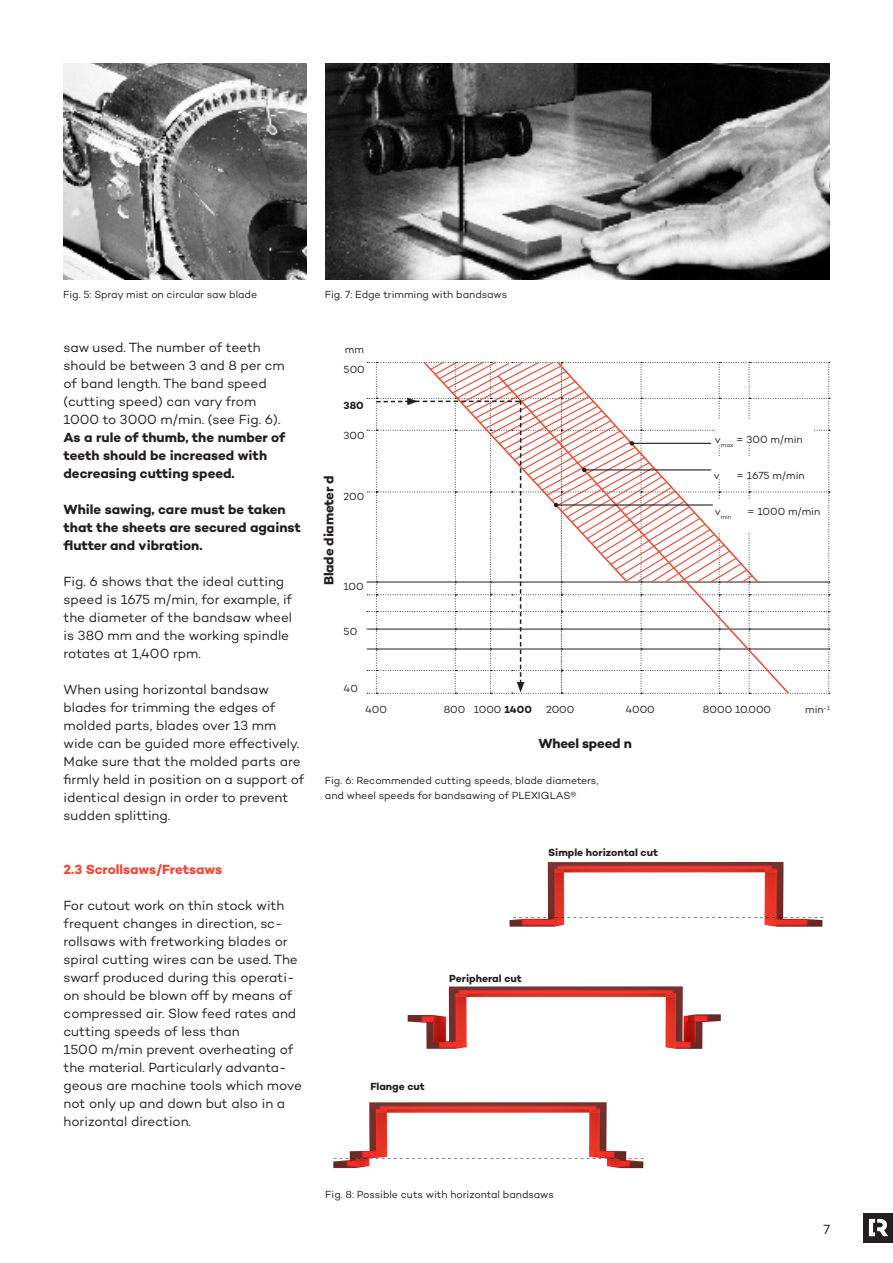
<style>
.page{position:relative;width:893px;height:1263px;background:#fff}
.page>*{position:absolute;margin:0;border:0;box-sizing:border-box;transform-origin:0 0}
.t1{font:13.5px/18px "Campton";letter-spacing:-.005em;color:#231f20}
.t2{font:700 13.5px/18px "Campton";color:#231f20}
.t3{font:700 13.5px "Campton";letter-spacing:-.005em;color:#ef4835}
.t4{font:700 13.5px "Campton";letter-spacing:-.02em;color:#231f20}
.t5{font:10.5px/15px "Campton";color:#231f20}
.t6{font:700 10.5px "Campton";letter-spacing:-.005em;color:#231f20}
.t7{font:6.15px "Campton";color:#231f20}
.s1{font-weight:700}
</style>
<div class="page">
<div style="left:863px;top:1213px;width:30px;height:29px;background:#231f20"></div>
<svg style="left:869px;top:1219px;width:19px;height:17px"></svg>
<img style="left:64px;top:64px;width:242px;height:216px">
<img style="left:325px;top:63px;width:505px;height:217px">
<svg style="left:367px;top:361px;width:463px;height:333px"></svg>
<img style="left:333px;top:861px;width:491px;height:308px">
<svg style="left:449px;top:964px;width:147px;height:21px"></svg>
<div style="left:370px;top:1081px;width:176px;height:19px;background:#fff"></div>
<p class="t5" style="left:63px;top:286px;width:196px">Fig. 5: Spray mist on circular saw blade</p>
<p class="t5" style="left:325px;top:286px;width:184px">Fig. 7: Edge trimming with bandsaws</p>
<p class="t1" style="left:64px;top:338px;width:223px">saw used. The number of teeth should be between 3 and 8 per cm of band length. The band speed (cutting speed) can vary from<br>1000 to 3000 m/min. (see Fig. 6).</p>
<p class="t2" style="left:64px;top:428px;width:223px">As a rule of thumb, the number of teeth should be increased with decreasing cutting speed.</p>
<p class="t2" style="left:64px;top:500px;width:239px">While sawing, care must be taken that the sheets are secured against flutter and vibration.</p>
<p class="t1" style="left:64px;top:572px;width:230px">Fig. 6 shows that the ideal cutting speed is 1675 m/min, for example, if the diameter of the bandsaw wheel is 380 mm and the working spindle rotates at 1,400 rpm.</p>
<p class="t1" style="left:64px;top:680px;width:242px">When using horizontal bandsaw blades for trimming the edges of molded parts, blades over 13 mm wide can be guided more effectively.<br>Make sure that the molded parts are firmly held in position on a support of identical design in order to prevent sudden splitting.</p>
<p class="t3" style="left:64px;top:860px;width:160px">2.3 Scrollsaws/Fretsaws</p>
<p class="t1" style="left:64px;top:896px;width:240px">For cutout work on thin stock with frequent changes in direction, sc&shy;rollsaws with fretworking blades or spiral cutting wires can be used. The swarf produced during this operati&shy;on should be blown off by means of compressed air. Slow feed rates and cutting speeds of less than<br>1500 m/min prevent overheating of the material. Particularly advanta&shy;geous are machine tools which move not only up and down but also in a horizontal direction.</p>
<p class="t5" style="left:345px;top:342px;width:20px">mm</p>
<p class="t5" style="left:344px;top:361px;width:23px">500</p>
<p class="t6" style="left:344px;top:399px;width:22px">380</p>
<p class="t5" style="left:344px;top:427px;width:22px">300</p>
<p class="t4" style="left:320px;top:585px;width:111px;rotate:-90deg">Blade diameter d</p>
<p class="t5" style="left:344px;top:489px;width:22px">200</p>
<p class="t5" style="left:344px;top:579px;width:21px">100</p>
<p class="t5" style="left:344px;top:624px;width:15px">50</p>
<p class="t5" style="left:715px;top:432px;width:89px">v<sub>max</sub> = 300 m/min</p>
<p class="t5" style="left:714px;top:468px;width:8px">v</p>
<p class="t5" style="left:736px;top:468px;width:70px">= 1675 m/min</p>
<p class="t7" style="left:715px;top:513px;width:18px"><sup>v</sup>min</p>
<p class="t5" style="left:747px;top:504px;width:74px">= 1000 m/min</p>
<p class="t5" style="left:344px;top:681px;width:16px">40</p>
<p class="t5" style="left:365px;top:702px;width:23px">400</p>
<p class="t5" style="left:444px;top:702px;width:90px">800 1000 <span class="s1">1400</span></p>
<p class="t5" style="left:546px;top:702px;width:30px">2000</p>
<p class="t5" style="left:625px;top:702px;width:31px">4000</p>
<p class="t5" style="left:703px;top:702px;width:70px">8000 10.000</p>
<p class="t5" style="left:805px;top:702px;width:26px">min<sup>-1</sup></p>
<p class="t2" style="left:538px;top:734px;width:95px">Wheel speed n</p>
<p class="t5" style="left:325px;top:772px;width:275px">Fig. 6: Recommended cutting speeds, blade diameters, and wheel speeds for bandsawing of PLEXIGLAS®</p>
<p class="t6" style="left:548px;top:846px;width:111px">Simple horizontal cut</p>
<p class="t6" style="left:449px;top:972px;width:74px">Peripheral cut</p>
<p class="t6" style="left:370px;top:1080px;width:56px">Flange cut</p>
<p class="t5" style="left:325px;top:1186px;width:230px">Fig. 8: Possible cuts with horizontal bandsaws</p>
<p class="t1" style="left:823px;top:1220px;width:8px">7</p>
</div>
